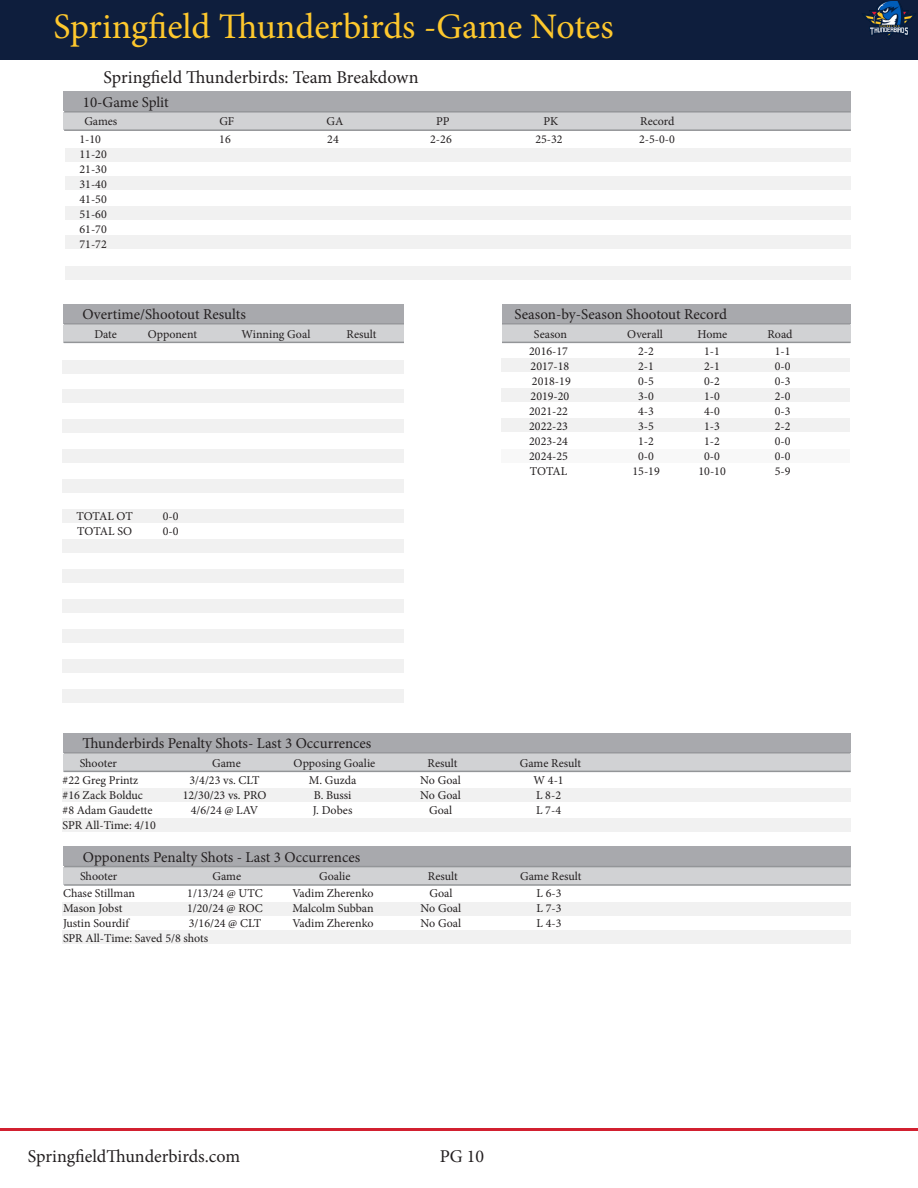
<style>
.page{position:relative;width:918px;height:1188px;background:#fff}
.page>*{position:absolute;margin:0;border:0;box-sizing:border-box;transform-origin:0 0}
.t1{font:36px "Minion Pro";letter-spacing:-.005em;color:#fec82d}
.t2{font:18px "Minion Pro";color:#231f20}
.t3{font:15px "Minion Pro";color:#231f20}
.t4{font:12px "Minion Pro";color:#231f20}
</style>
<div class="page">
<div style="left:0;top:0;width:918px;height:59px;background:#0e1e3d"></div>
<hr style="left:0;top:1128px;width:918px;height:3px;background:#d22030">
<img style="left:863px;top:1px;width:52px;height:37px">
<div style="left:63px;top:113px;width:788px;height:17px;background:#d1d2d4"></div>
<hr style="left:64px;top:129px;width:787px;height:2px;background:#939598">
<div style="left:63px;top:92px;width:787px;height:19px;background:#a8a9ad"></div>
<hr style="left:64px;top:111px;width:787px;height:2px;background:#939598">
<div style="left:63px;top:325px;width:787px;height:17px;background:#d1d2d4"></div>
<hr style="left:64px;top:342px;width:786px;height:1px;background:#939598">
<div style="left:63px;top:304px;width:787px;height:20px;background:#a8a9ad"></div>
<hr style="left:64px;top:323px;width:786px;height:2px;background:#939598">
<div style="left:63px;top:754px;width:787px;height:17px;background:#d1d2d4"></div>
<hr style="left:64px;top:771px;width:786px;height:1px;background:#939598">
<div style="left:63px;top:733px;width:787px;height:20px;background:#a8a9ad"></div>
<hr style="left:64px;top:752px;width:786px;height:2px;background:#939598">
<div style="left:63px;top:867px;width:788px;height:18px;background:#d1d2d4"></div>
<hr style="left:64px;top:884px;width:787px;height:2px;background:#939598">
<div style="left:63px;top:846px;width:787px;height:20px;background:#a8a9ad"></div>
<hr style="left:64px;top:866px;width:787px;height:1px;background:#939598">
<div style="left:404px;top:298px;width:97px;height:248px;background:#fff"></div>
<div style="left:65px;top:148px;width:786px;height:14px;background:#f1f1f1"></div>
<div style="left:65px;top:176px;width:786px;height:14px;background:#f1f1f1"></div>
<div style="left:65px;top:206px;width:786px;height:14px;background:#f1f1f1"></div>
<div style="left:65px;top:235px;width:786px;height:14px;background:#f1f1f1"></div>
<div style="left:65px;top:266px;width:786px;height:14px;background:#f1f1f1"></div>
<div style="left:63px;top:360px;width:341px;height:14px;background:#f1f1f1"></div>
<div style="left:63px;top:389px;width:341px;height:14px;background:#f1f1f1"></div>
<div style="left:63px;top:419px;width:341px;height:14px;background:#f1f1f1"></div>
<div style="left:63px;top:449px;width:341px;height:14px;background:#f1f1f1"></div>
<div style="left:63px;top:479px;width:341px;height:14px;background:#f1f1f1"></div>
<div style="left:63px;top:509px;width:341px;height:14px;background:#f1f1f1"></div>
<div style="left:63px;top:539px;width:341px;height:14px;background:#f1f1f1"></div>
<div style="left:63px;top:569px;width:341px;height:14px;background:#f1f1f1"></div>
<div style="left:63px;top:599px;width:341px;height:14px;background:#f1f1f1"></div>
<div style="left:63px;top:629px;width:341px;height:14px;background:#f1f1f1"></div>
<div style="left:63px;top:659px;width:341px;height:14px;background:#f1f1f1"></div>
<div style="left:63px;top:689px;width:341px;height:14px;background:#f1f1f1"></div>
<div style="left:501px;top:358px;width:349px;height:14px;background:#f1f1f1"></div>
<div style="left:501px;top:388px;width:349px;height:14px;background:#f1f1f1"></div>
<div style="left:501px;top:418px;width:349px;height:14px;background:#f1f1f1"></div>
<div style="left:63px;top:788px;width:788px;height:14px;background:#f1f1f1"></div>
<div style="left:63px;top:818px;width:788px;height:14px;background:#f1f1f1"></div>
<div style="left:63px;top:902px;width:788px;height:14px;background:#f1f1f1"></div>
<div style="left:63px;top:930px;width:788px;height:14px;background:#f1f1f1"></div>
<div style="left:501px;top:449px;width:349px;height:14px;background:#f8f8f8"></div>
<p class="t1" style="left:53px;top:2px;width:562px">Springfield Thunderbirds -Game Notes</p>
<p class="t2" style="left:104px;top:65px;width:316px">Springfield Thunderbirds: Team Breakdown</p>
<p class="t3" style="left:83px;top:92px;width:87px">10-Game Split</p>
<p class="t4" style="left:84px;top:114px;width:35px">Games</p>
<p class="t4" style="left:219px;top:114px;width:16px">GF</p>
<p class="t4" style="left:326px;top:114px;width:18px">GA</p>
<p class="t4" style="left:436px;top:114px;width:15px">PP</p>
<p class="t4" style="left:543px;top:114px;width:16px">PK</p>
<p class="t4" style="left:640px;top:114px;width:36px">Record</p>
<p class="t4" style="left:80px;top:131px;width:23px">1-10</p>
<p class="t4" style="left:219px;top:131px;width:13px">16</p>
<p class="t4" style="left:327px;top:131px;width:13px">24</p>
<p class="t4" style="left:430px;top:131px;width:23px">2-26</p>
<p class="t4" style="left:535px;top:131px;width:29px">25-32</p>
<p class="t4" style="left:639px;top:131px;width:37px">2-5-0-0</p>
<p class="t4" style="left:80px;top:146px;width:29px">11-20</p>
<p class="t4" style="left:80px;top:161px;width:29px">21-30</p>
<p class="t4" style="left:80px;top:176px;width:29px">31-40</p>
<p class="t4" style="left:80px;top:191px;width:29px">41-50</p>
<p class="t4" style="left:80px;top:206px;width:29px">51-60</p>
<p class="t4" style="left:80px;top:221px;width:29px">61-70</p>
<p class="t4" style="left:80px;top:236px;width:29px">71-72</p>
<p class="t3" style="left:82px;top:304px;width:165px">Overtime/Shootout Results</p>
<p class="t3" style="left:514px;top:304px;width:214px">Season-by-Season Shootout Record</p>
<p class="t4" style="left:94px;top:326px;width:24px">Date</p>
<p class="t4" style="left:148px;top:326px;width:51px">Opponent</p>
<p class="t4" style="left:242px;top:326px;width:70px">Winning Goal</p>
<p class="t4" style="left:347px;top:326px;width:31px">Result</p>
<p class="t4" style="left:534px;top:326px;width:35px">Season</p>
<p class="t4" style="left:627px;top:326px;width:37px">Overall</p>
<p class="t4" style="left:698px;top:326px;width:31px">Home</p>
<p class="t4" style="left:767px;top:326px;width:27px">Road</p>
<p class="t4" style="left:76px;top:508px;width:58px">TOTAL OT</p>
<p class="t4" style="left:163px;top:508px;width:17px">0-0</p>
<p class="t4" style="left:77px;top:523px;width:56px">TOTAL SO</p>
<p class="t4" style="left:163px;top:523px;width:17px">0-0</p>
<p class="t3" style="left:82px;top:733px;width:291px">Thunderbirds Penalty Shots- Last 3 Occurrences</p>
<p class="t4" style="left:529px;top:343px;width:40px">2016-17</p>
<p class="t4" style="left:638px;top:343px;width:17px">2-2</p>
<p class="t4" style="left:704px;top:343px;width:17px">1-1</p>
<p class="t4" style="left:775px;top:343px;width:17px">1-1</p>
<p class="t4" style="left:531px;top:358px;width:40px">2017-18</p>
<p class="t4" style="left:638px;top:358px;width:17px">2-1</p>
<p class="t4" style="left:704px;top:358px;width:17px">2-1</p>
<p class="t4" style="left:775px;top:358px;width:17px">0-0</p>
<p class="t4" style="left:532px;top:373px;width:40px">2018-19</p>
<p class="t4" style="left:638px;top:373px;width:17px">0-5</p>
<p class="t4" style="left:704px;top:373px;width:17px">0-2</p>
<p class="t4" style="left:775px;top:373px;width:17px">0-3</p>
<p class="t4" style="left:531px;top:388px;width:40px">2019-20</p>
<p class="t4" style="left:638px;top:388px;width:17px">3-0</p>
<p class="t4" style="left:704px;top:388px;width:17px">1-0</p>
<p class="t4" style="left:775px;top:388px;width:17px">2-0</p>
<p class="t4" style="left:529px;top:403px;width:40px">2021-22</p>
<p class="t4" style="left:638px;top:403px;width:17px">4-3</p>
<p class="t4" style="left:704px;top:403px;width:17px">4-0</p>
<p class="t4" style="left:775px;top:403px;width:17px">0-3</p>
<p class="t4" style="left:529px;top:418px;width:40px">2022-23</p>
<p class="t4" style="left:638px;top:418px;width:17px">3-5</p>
<p class="t4" style="left:704px;top:418px;width:17px">1-3</p>
<p class="t4" style="left:775px;top:418px;width:17px">2-2</p>
<p class="t4" style="left:529px;top:433px;width:40px">2023-24</p>
<p class="t4" style="left:638px;top:433px;width:17px">1-2</p>
<p class="t4" style="left:704px;top:433px;width:17px">1-2</p>
<p class="t4" style="left:775px;top:433px;width:17px">0-0</p>
<p class="t4" style="left:529px;top:448px;width:40px">2024-25</p>
<p class="t4" style="left:638px;top:448px;width:17px">0-0</p>
<p class="t4" style="left:704px;top:448px;width:17px">0-0</p>
<p class="t4" style="left:775px;top:448px;width:17px">0-0</p>
<p class="t4" style="left:530px;top:463px;width:39px">TOTAL</p>
<p class="t4" style="left:632px;top:463px;width:29px">15-19</p>
<p class="t4" style="left:698px;top:463px;width:29px">10-10</p>
<p class="t4" style="left:775px;top:463px;width:17px">5-9</p>
<p class="t4" style="left:80px;top:755px;width:39px">Shooter</p>
<p class="t4" style="left:212px;top:755px;width:30px">Game</p>
<p class="t4" style="left:294px;top:755px;width:83px">Opposing Goalie</p>
<p class="t4" style="left:428px;top:755px;width:31px">Result</p>
<p class="t4" style="left:520px;top:755px;width:63px">Game Result</p>
<p class="t4" style="left:63px;top:772px;width:77px">#22 Greg Printz</p>
<p class="t4" style="left:190px;top:772px;width:72px">3/4/23 vs. CLT</p>
<p class="t4" style="left:309px;top:772px;width:49px">M. Guzda</p>
<p class="t4" style="left:420px;top:772px;width:42px">No Goal</p>
<p class="t4" style="left:534px;top:772px;width:32px">W 4-1</p>
<p class="t4" style="left:63px;top:787px;width:82px">#16 Zack Bolduc</p>
<p class="t4" style="left:183px;top:787px;width:85px">12/30/23 vs. PRO</p>
<p class="t4" style="left:314px;top:787px;width:39px">B. Bussi</p>
<p class="t4" style="left:420px;top:787px;width:42px">No Goal</p>
<p class="t4" style="left:536px;top:787px;width:26px">L 8-2</p>
<p class="t4" style="left:63px;top:802px;width:91px">#8 Adam Gaudette</p>
<p class="t4" style="left:191px;top:802px;width:69px">4/6/24 @ LAV</p>
<p class="t4" style="left:313px;top:802px;width:41px">J. Dobes</p>
<p class="t4" style="left:429px;top:802px;width:25px">Goal</p>
<p class="t4" style="left:536px;top:802px;width:26px">L 7-4</p>
<p class="t4" style="left:63px;top:817px;width:95px">SPR All-Time: 4/10</p>
<p class="t3" style="left:83px;top:847px;width:279px">Opponents Penalty Shots - Last 3 Occurrences</p>
<p class="t4" style="left:80px;top:868px;width:39px">Shooter</p>
<p class="t4" style="left:213px;top:868px;width:30px">Game</p>
<p class="t4" style="left:319px;top:868px;width:33px">Goalie</p>
<p class="t4" style="left:428px;top:868px;width:31px">Result</p>
<p class="t4" style="left:520px;top:868px;width:63px">Game Result</p>
<p class="t4" style="left:63px;top:885px;width:74px">Chase Stillman</p>
<p class="t4" style="left:187px;top:885px;width:77px">1/13/24 @ UTC</p>
<p class="t4" style="left:292px;top:885px;width:83px">Vadim Zherenko</p>
<p class="t4" style="left:429px;top:885px;width:25px">Goal</p>
<p class="t4" style="left:537px;top:885px;width:26px">L 6-3</p>
<p class="t4" style="left:63px;top:900px;width:61px">Mason Jobst</p>
<p class="t4" style="left:187px;top:900px;width:77px">1/20/24 @ ROC</p>
<p class="t4" style="left:292px;top:900px;width:83px">Malcolm Subban</p>
<p class="t4" style="left:421px;top:900px;width:42px">No Goal</p>
<p class="t4" style="left:537px;top:900px;width:26px">L 7-3</p>
<p class="t4" style="left:63px;top:915px;width:68px">Justin Sourdif</p>
<p class="t4" style="left:189px;top:915px;width:74px">3/16/24 @ CLT</p>
<p class="t4" style="left:292px;top:915px;width:83px">Vadim Zherenko</p>
<p class="t4" style="left:421px;top:915px;width:42px">No Goal</p>
<p class="t4" style="left:537px;top:915px;width:26px">L 4-3</p>
<p class="t4" style="left:63px;top:930px;width:147px">SPR All-Time: Saved 5/8 shots</p>
<p class="t2" style="left:28px;top:1144px;width:214px">SpringfieldThunderbirds.com</p>
<p class="t2" style="left:440px;top:1144px;width:46px">PG 10</p>
</div>
